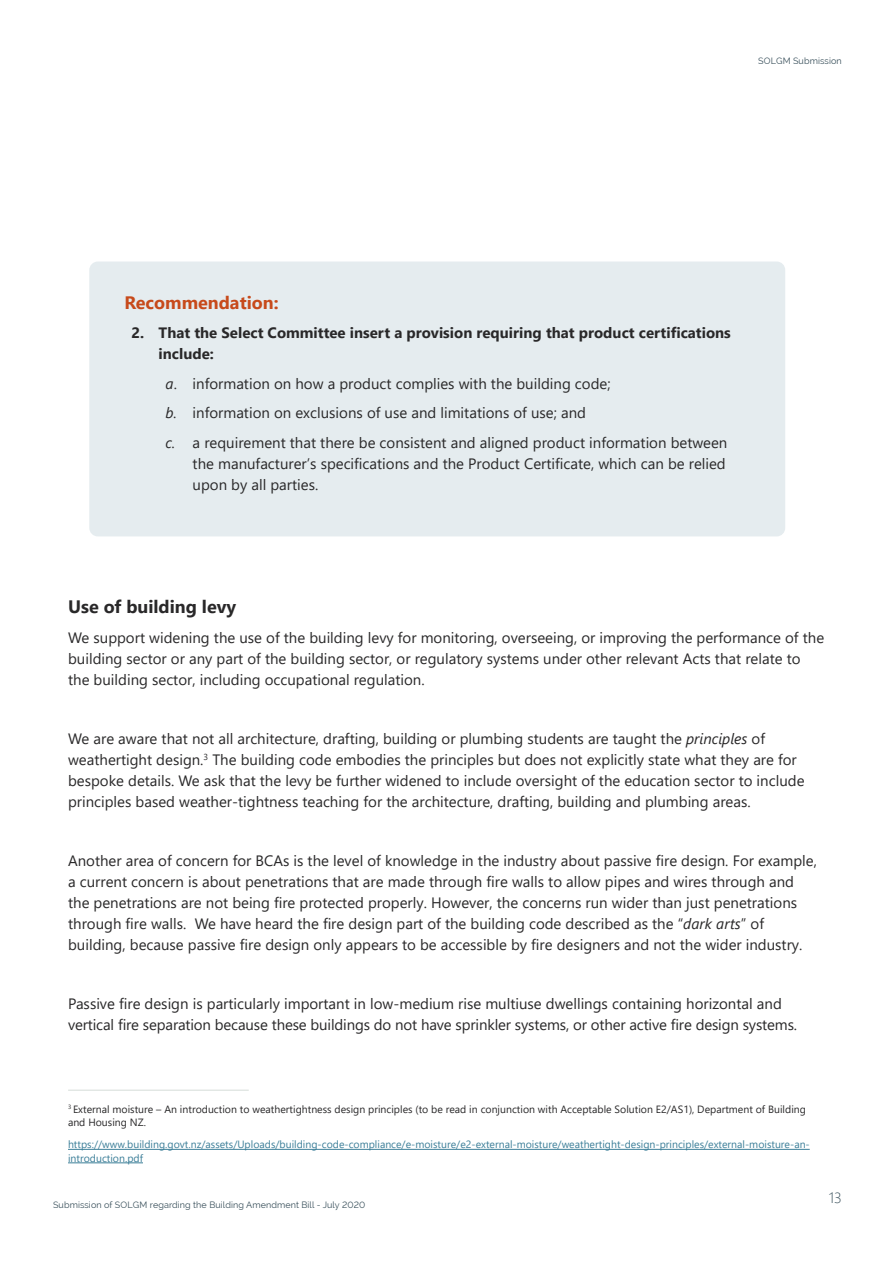
<style>
.page{position:relative;width:893px;height:1263px;background:#fff}
.page>*{position:absolute;margin:0;border:0;box-sizing:border-box;transform-origin:0 0}
.t1{font:700 18px "Segoe UI";color:#292829}
.t2{font:700 18px "Segoe UI";color:#c74a1b}
.t3{font:15px/21px "Segoe UI";color:#292829}
.t4{font:700 15px/21px "Segoe UI";color:#292829}
.t5{font:300 15px "Segoe UI";color:#384f5a}
.t6{font:10.5px/13.5px "Segoe UI";color:#3b7e98}
.t7{font:10.5px/13.5px "Segoe UI";color:#292829}
.t8{font:9px "Raleway";letter-spacing:.01em;color:#384f5a}
.s1{font-style:italic}
</style>
<div class="page">
<div style="left:89px;top:261px;width:696px;height:275px;background:#e5ecef;border-radius:9px"></div>
<hr style="left:68px;top:1149px;width:742px;height:1px;background:#3b7e98">
<hr style="left:68px;top:1162px;width:75px;height:1px;background:#3b7e98">
<hr style="left:68px;top:1090px;width:181px;height:1px;background:#d5ddd8">
<p class="t8" style="left:758px;top:55px;width:85px">SOLGM Submission</p>
<p class="t2" style="left:125px;top:285px;width:155px">Recommendation:</p>
<p class="t4" style="left:159px;top:321px;width:574px;text-indent:-27px">2. That the Select Committee insert a provision requiring that product certifications include:</p>
<p class="t3" style="left:166px;top:367px;width:563px;line-height:29.5px"><span class="s1">a</span>. information on how a product complies with the building code;<br><span class="s1">b.</span> information on exclusions of use and limitations of use; and<br><span class="s1">c.</span> a requirement that there be consistent and aligned product information between</p>
<p class="t3" style="left:193px;top:451px;width:535px">the manufacturer’s specifications and the Product Certificate, which can be relied upon by all parties.</p>
<p class="t1" style="left:68px;top:590px;width:170px">Use of building levy</p>
<p class="t3" style="left:68px;top:626px;width:758px">We support widening the use of the building levy for monitoring, overseeing, or improving the performance of the building sector or any part of the building sector, or regulatory systems under other relevant Acts that relate to the building sector, including occupational regulation.</p>
<p class="t3" style="left:68px;top:727px;width:738px">We are aware that not all architecture, drafting, building or plumbing students are taught the <span class="s1">principles</span> of weathertight design.<sup>3</sup> The building code embodies the principles but does not explicitly state what they are for bespoke details. We ask that the levy be further widened to include oversight of the education sector to include principles based weather-tightness teaching for the architecture, drafting, building and plumbing areas.</p>
<p class="t3" style="left:68px;top:849px;width:750px">Another area of concern for BCAs is the level of knowledge in the industry about passive fire design. For example, a current concern is about penetrations that are made through fire walls to allow pipes and wires through and the penetrations are not being fire protected properly. However, the concerns run wider than just penetrations through fire walls. We have heard the fire design part of the building code described as the “<span class="s1">dark arts</span>” of building, because passive fire design only appears to be accessible by fire designers and not the wider industry.</p>
<p class="t3" style="left:68px;top:992px;width:730px">Passive fire design is particularly important in low-medium rise multiuse dwellings containing horizontal and vertical fire separation because these buildings do not have sprinkler systems, or other active fire design systems.</p>
<p class="t7" style="left:68px;top:1101px;width:739px"><sup>3</sup> External moisture – An introduction to weathertightness design principles (to be read in conjunction with Acceptable Solution E2/AS1), Department of Building and Housing NZ.</p>
<p class="t6" style="left:68px;top:1137px;width:743px">https://www.building.govt.nz/assets/Uploads/building-code-compliance/e-moisture/e2-external-moisture/weathertight-design-principles/external-moisture-an&shy;introduction.pdf</p>
<p class="t8" style="left:53px;top:1199px;width:314px">Submission of SOLGM regarding the Building Amendment Bill - July 2020</p>
<p class="t5" style="left:829px;top:1183px;width:15px">13</p>
</div>
